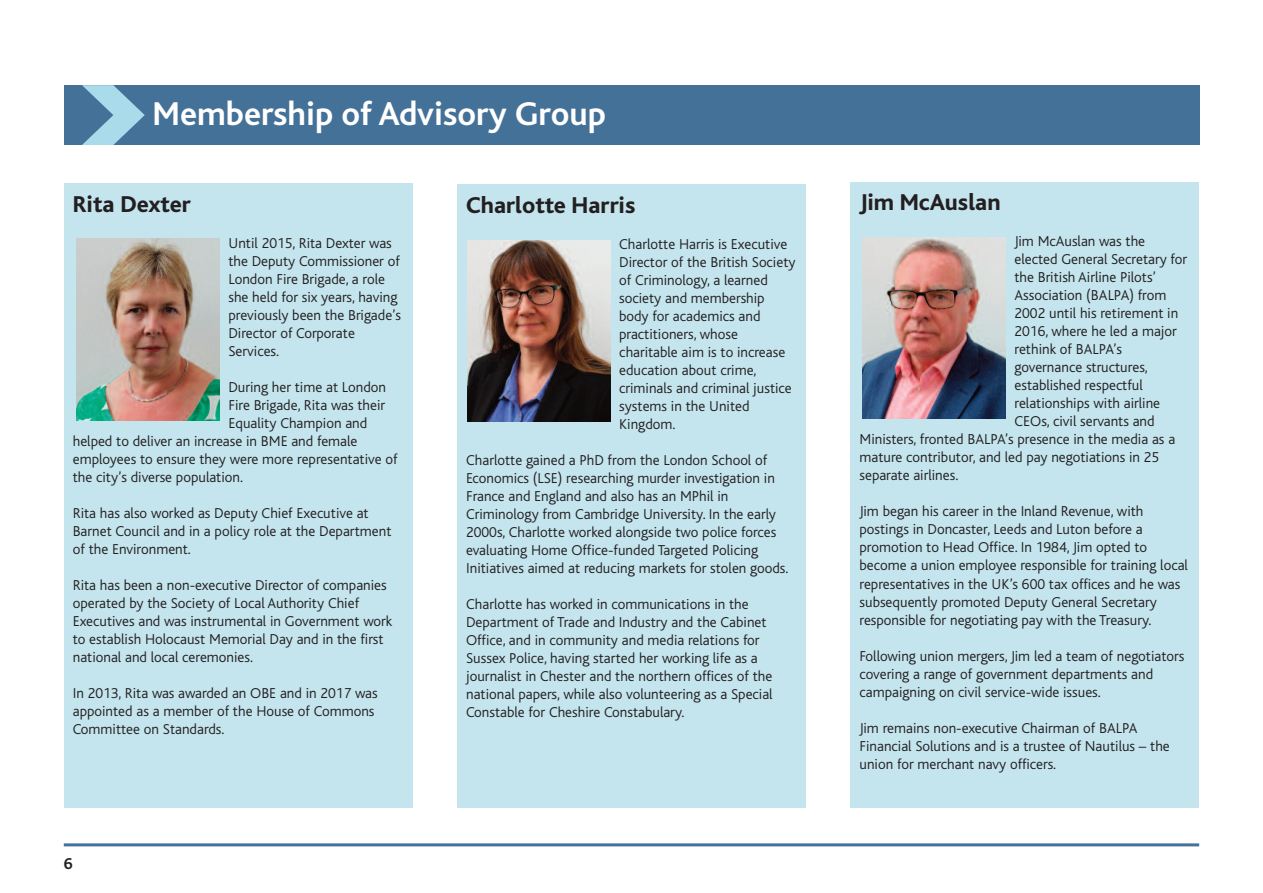
<style>
.page{position:relative;width:1263px;height:893px;background:#fff}
.page>*{position:absolute;margin:0;border:0;box-sizing:border-box;transform-origin:0 0}
.t1{font:700 34.5px "Bliss";color:#fff}
.t2{font:800 24px "Bliss";color:#231f20}
.t3{font:700 16.5px "Bliss";color:#231f20}
.t4{font:300 15px/18px "Bliss";color:#231f20}
</style>
<div class="page">
<hr style="left:64px;top:843px;width:1135px;height:3px;background:#447198">
<div style="left:64px;top:85px;width:1135px;height:60px;background:#447198"></div>
<div style="left:64px;top:183px;width:348px;height:625px;background:#c4e5ee"></div>
<img style="left:77px;top:239px;width:142px;height:181px">
<div style="left:457px;top:185px;width:349px;height:623px;background:#c4e5ee"></div>
<div style="left:850px;top:182px;width:349px;height:626px;background:#c4e5ee"></div>
<img style="left:467px;top:240px;width:143px;height:182px">
<img style="left:863px;top:237px;width:142px;height:182px">
<svg style="left:82px;top:85px;width:63px;height:60px"></svg>
<h1 class="t1" style="left:153px;top:102px;width:455px">Membership of Advisory Group</h1>
<h2 class="t2" style="left:73px;top:196px;width:120px">Rita Dexter</h2>
<p class="t4" style="left:228px;top:235px;width:174px">Until 2015, Rita Dexter was the Deputy Commissioner of<br>London Fire Brigade, a role she held for six years, having previously been the Brigade’s<br>Director of Corporate<br>Services.</p>
<p class="t4" style="left:228px;top:379px;width:159px">During her time at London</p>
<p class="t4" style="left:228px;top:397px;width:158px">Fire Brigade, Rita was their</p>
<p class="t4" style="left:228px;top:415px;width:140px">Equality Champion and</p>
<p class="t4" style="left:73px;top:433px;width:286px">helped to deliver an increase in BME and female</p>
<p class="t4" style="left:73px;top:451px;width:326px">employees to ensure they were more representative of</p>
<p class="t4" style="left:73px;top:469px;width:172px">the city’s diverse population.</p>
<p class="t4" style="left:73px;top:505px;width:320px">Rita has also worked as Deputy Chief Executive at<br>Barnet Council and in a policy role at the Department of the Environment.</p>
<p class="t4" style="left:73px;top:577px;width:321px">Rita has been a non-executive Director of companies operated by the Society of Local Authority Chief Executives and was instrumental in Government work to establish Holocaust Memorial Day and in the first national and local ceremonies.</p>
<p class="t4" style="left:73px;top:685px;width:306px">In 2013, Rita was awarded an OBE and in 2017 was appointed as a member of the House of Commons<br>Committee on Standards.</p>
<p class="t3" style="left:64px;top:858px;width:10px">6</p>
<h2 class="t2" style="left:466px;top:197px;width:171px">Charlotte Harris</h2>
<p class="t4" style="left:619px;top:236px;width:178px">Charlotte Harris is Executive<br>Director of the British Society of Criminology, a learned society and membership body for academics and practitioners, whose charitable aim is to increase education about crime, criminals and criminal justice systems in the United<br>Kingdom.</p>
<p class="t4" style="left:466px;top:452px;width:324px">Charlotte gained a PhD from the London School of Economics (LSE) researching murder investigation in France and England and also has an MPhil in Criminology from Cambridge University. In the early 2000s, Charlotte worked alongside two police forces evaluating Home Office-funded Targeted Policing Initiatives aimed at reducing markets for stolen goods.</p>
<p class="t4" style="left:466px;top:596px;width:308px">Charlotte has worked in communications in the Department of Trade and Industry and the Cabinet Office, and in community and media relations for Sussex Police, having started her working life as a journalist in Chester and the northern offices of the national papers, while also volunteering as a Special Constable for Cheshire Constabulary.</p>
<h2 class="t2" style="left:859px;top:195px;width:143px">Jim McAuslan</h2>
<p class="t4" style="left:1014px;top:234px;width:132px">Jim McAuslan was the</p>
<p class="t4" style="left:1014px;top:252px;width:174px">elected General Secretary for</p>
<p class="t4" style="left:1014px;top:270px;width:143px">the British Airline Pilots’</p>
<p class="t4" style="left:1014px;top:288px;width:153px">Association (BALPA) from</p>
<p class="t4" style="left:1014px;top:306px;width:165px">2002 until his retirement in</p>
<p class="t4" style="left:1014px;top:324px;width:164px">2016, where he led a major</p>
<p class="t4" style="left:1014px;top:342px;width:109px">rethink of BALPA’s</p>
<p class="t4" style="left:1014px;top:360px;width:135px">governance structures,</p>
<p class="t4" style="left:1014px;top:378px;width:130px">established respectful</p>
<p class="t4" style="left:1014px;top:396px;width:147px">relationships with airline</p>
<p class="t4" style="left:1014px;top:414px;width:142px">CEOs, civil servants and</p>
<p class="t4" style="left:859px;top:432px;width:317px">Ministers, fronted BALPA’s presence in the media as a</p>
<p class="t4" style="left:859px;top:450px;width:301px">mature contributor, and led pay negotiations in 25</p>
<p class="t4" style="left:859px;top:468px;width:100px">separate airlines.</p>
<p class="t4" style="left:859px;top:504px;width:330px">Jim began his career in the Inland Revenue, with postings in Doncaster, Leeds and Luton before a promotion to Head Office. In 1984, Jim opted to become a union employee responsible for training local representatives in the UK’s 600 tax offices and he was subsequently promoted Deputy General Secretary responsible for negotiating pay with the Treasury.</p>
<p class="t4" style="left:859px;top:648px;width:326px">Following union mergers, Jim led a team of negotiators covering a range of government departments and campaigning on civil service-wide issues.</p>
<p class="t4" style="left:859px;top:720px;width:312px">Jim remains non-executive Chairman of BALPA<br>Financial Solutions and is a trustee of Nautilus – the union for merchant navy officers.</p>
</div>
